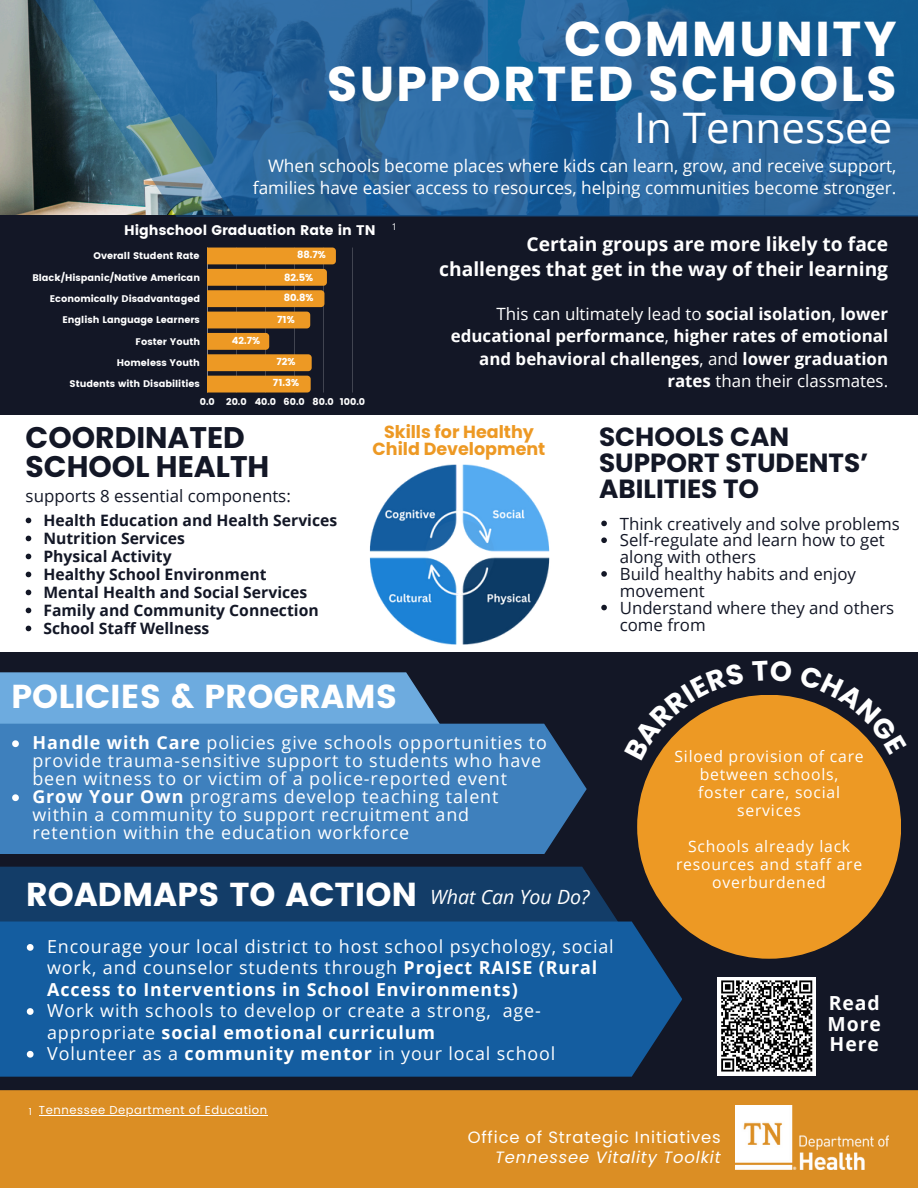
<style>
.page{position:relative;width:918px;height:1188px;background:#131726}
.page>*{position:absolute;margin:0;border:0;box-sizing:border-box;transform-origin:0 0}
.t1{font:700 48.9px/45px "Poppins";letter-spacing:.05em;color:#fff;text-align:right}
.t2{font:42.15px "Open Sans";color:#fff}
.t3{font:33.15px "Poppins";color:#fff}
.t4{font:700 29.85px/29.2px "Poppins";color:#131726}
.t5{font:700 26.25px/25.7px "Poppins";color:#131726}
.t6{font:italic 19.65px "Open Sans";color:#fff}
.t7{font:700 19.35px/20.2px "Open Sans";letter-spacing:.05em;color:#fff;text-align:justify}
.t8{font:700 19.2px/24.8px "Open Sans";color:#fff;text-align:right}
.t9{font:17.85px/18px "Open Sans";letter-spacing:.05em;color:#fff}
.t10{font:700 17.55px/16.8px "Poppins";color:#ed9924;text-align:center}
.t11{font:17.25px/22.5px "Open Sans";color:#fff;text-align:right}
.t12{font:700 16.95px/22.5px "Open Sans";color:#fff;text-align:right}
.t13{font:16.8px/16.8px "Open Sans";color:#131726}
.t14{font:16.35px/20.2px "Poppins";letter-spacing:.05em;color:#fff;text-align:right}
.t15{font:700 15.75px/18px "Open Sans";color:#131726}
.t16{font:15.75px/18px "Open Sans";letter-spacing:.05em;color:#fff;text-align:center}
.t17{font:13.95px "Poppins";color:#fff}
.t18{font:11.55px "Poppins";letter-spacing:.05em;color:#fff}
.t19{font:9.9px "Poppins";color:#fff}
.t20{font:9.75px "Poppins";color:#fff}
.t21{font:9.6px "Poppins";color:#fff}
.t22{font:9.3px "Open Sans";color:#fff}
.s1{font-weight:400}
.s2{font-weight:700}
.s3{font-style:italic}
</style>
<div class="page">
<svg style="left:0;top:0;width:918px;height:217px;background:#2d6694"></svg>
<div style="left:0;top:415px;width:918px;height:237px;background:#fff"></div>
<div style="left:0;top:867px;width:632px;height:55px;background:#133d68"></div>
<div style="left:0;top:922px;width:682px;height:155px;background:#145da0"></div>
<div style="left:637px;top:695px;width:264px;height:264px;background:#ed9924;border-radius:50%"></div>
<svg style="left:0;top:672px;width:453px;height:52px;background:#66a0d1"></svg>
<div style="left:0;top:724px;width:586px;height:130px;background:#3e80bd"></div>
<svg style="left:12px;top:740px;width:7px;height:7px"></svg>
<svg style="left:12px;top:794px;width:7px;height:7px"></svg>
<div style="left:0;top:1090px;width:918px;height:98px;background:#db8e24"></div>
<img style="left:735px;top:1105px;width:153px;height:65px">
<div style="left:717px;top:977px;width:99px;height:98px;background:#fff"></div>
<svg style="left:721px;top:980px;width:92px;height:92px"></svg>
<img style="left:369px;top:464px;width:181px;height:181px">
<hr style="left:352px;top:248px;width:1px;height:145px;background:#fff">
<svg style="left:207px;top:248px;width:129px;height:145px"></svg>
<svg style="left:27px;top:944px;width:7px;height:7px"></svg>
<svg style="left:27px;top:1008px;width:7px;height:7px"></svg>
<svg style="left:27px;top:1051px;width:7px;height:7px"></svg>
<hr style="left:39px;top:1115px;width:229px;height:1px;background:#fff">
<svg style="left:26px;top:518px;width:5px;height:5px"></svg>
<svg style="left:26px;top:536px;width:5px;height:5px"></svg>
<svg style="left:26px;top:554px;width:5px;height:5px"></svg>
<svg style="left:26px;top:572px;width:5px;height:5px"></svg>
<svg style="left:26px;top:590px;width:5px;height:5px"></svg>
<svg style="left:26px;top:608px;width:5px;height:5px"></svg>
<svg style="left:26px;top:626px;width:5px;height:5px"></svg>
<svg style="left:601px;top:521px;width:6px;height:5px"></svg>
<svg style="left:601px;top:537px;width:6px;height:6px"></svg>
<svg style="left:601px;top:571px;width:6px;height:6px"></svg>
<svg style="left:601px;top:605px;width:6px;height:5px"></svg>
<svg style="left:654px;top:697px;width:90px;height:64px"></svg>
<svg style="left:799px;top:698px;width:81px;height:57px"></svg>
<p class="t1" style="left:327px;top:16px;width:571px">COMMUNITY<br>SUPPORTED SCHOOLS</p>
<h4 class="t2" style="left:634px;top:98px;width:260px">In Tennessee</h4>
<h3 class="t11" style="left:253px;top:154px;width:645px">When schools become places where kids can learn, grow, and receive support, families have easier access to resources, helping communities become stronger.</h3>
<p class="t17" style="left:124px;top:222px;width:253px">Highschool Graduation Rate in TN</p>
<p class="t21" style="left:94px;top:250px;width:108px">Overall Student Rate</p>
<p class="t21" style="left:32px;top:272px;width:169px">Black/Hispanic/Native American</p>
<p class="t21" style="left:50px;top:293px;width:152px">Economically Disadvantaged</p>
<p class="t21" style="left:62px;top:314px;width:139px">English Language Learners</p>
<p class="t21" style="left:136px;top:336px;width:66px">Foster Youth</p>
<p class="t21" style="left:117px;top:357px;width:85px">Homeless Youth</p>
<p class="t21" style="left:70px;top:378px;width:132px">Students with Disabilities</p>
<p class="t19" style="left:232px;top:335px;width:30px">42.7%</p>
<p class="t19" style="left:297px;top:249px;width:30px">88.7%</p>
<p class="t19" style="left:284px;top:272px;width:30px">82.5%</p>
<h6 class="t19" style="left:284px;top:292px;width:31px">80.8%</h6>
<p class="t19" style="left:277px;top:313px;width:19px">71%</p>
<p class="t19" style="left:276px;top:355px;width:21px">72%</p>
<p class="t19" style="left:273px;top:377px;width:28px">71.3%</p>
<p class="t21" style="left:200px;top:396px;width:167px">0.0 20.0 40.0 60.0 80.0 100.0</p>
<p class="t22" style="left:392px;top:220px;width:7px">1</p>
<p class="t8" style="left:439px;top:232px;width:450px">Certain groups are more likely to face challenges that get in the way of their learning</p>
<p class="t12" style="left:451px;top:302px;width:439px"><span class="s1">This can ultimately lead to</span> social isolation<span class="s1">,</span> lower educational performance<span class="s1">,</span> higher rates of emotional and behavioral challenges<span class="s1">, and</span> lower graduation rates <span class="s1">than their classmates.</span></p>
<h3 class="t4" style="left:26px;top:423px;width:245px">COORDINATED<br>SCHOOL HEALTH</h3>
<p class="t13" style="left:26px;top:487px;width:267px">supports 8 essential components:</p>
<p class="t15" style="left:43px;top:510px;width:295px">Health Education and Health Services<br>Nutrition Services<br>Physical Activity<br>Healthy School Environment<br>Mental Health and Social Services<br>Family and Community Connection<br>School Staff Wellness</p>
<p class="t10" style="left:373px;top:424px;width:174px">Skills for Healthy<br>Child Development</p>
<h3 class="t5" style="left:599px;top:424px;width:271px">SCHOOLS CAN<br>SUPPORT STUDENTS’<br>ABILITIES TO</h3>
<p class="t13" style="left:620px;top:515px;width:282px">Think creatively and solve problems<br>Self-regulate and learn how to get along with others<br>Build healthy habits and enjoy movement<br>Understand where they and others come from</p>
<p class="t3" style="left:11px;top:677px;width:388px">POLICIES &amp; PROGRAMS</p>
<p class="t9" style="left:32px;top:733px;width:516px"><span class="s2">Handle with Care</span> policies give schools opportunities to provide trauma-sensitive support to students who have been witness to or victim of a police-reported event</p>
<p class="t9" style="left:32px;top:787px;width:468px"><span class="s2">Grow Your Own</span> programs develop teaching talent within a community to support recruitment and retention within the education workforce</p>
<p class="t3" style="left:26px;top:875px;width:393px">ROADMAPS TO ACTION</p>
<p class="t9" style="left:47px;top:935px;width:568px;line-height:21.3px">Encourage your local district to host school psychology, social work, and counselor students through <span class="s2">Project RAISE (Rural<br>Access to Interventions in School Environments)</span></p>
<p class="t9" style="left:47px;top:1000px;width:495px;line-height:21.3px">Work with schools to develop or create a strong, age&shy;appropriate <span class="s2">social emotional curriculum</span></p>
<p class="t9" style="left:47px;top:1044px;width:510px">Volunteer as a <span class="s2">community mentor</span> in your local school</p>
<h3 class="t6" style="left:430px;top:883px;width:161px">What Can You Do?</h3>
<p class="t20" style="left:29px;top:1104px;width:5px">1</p>
<p class="t18" style="left:39px;top:1102px;width:230px">Tennessee Department of Education</p>
<h1 class="t16" style="left:674px;top:747px;width:191px">Siloed provision of care between schools, foster care, social services</h1>
<h2 class="t16" style="left:676px;top:837px;width:188px">Schools already lack resources and staff are overburdened</h2>
<h5 class="t7" style="left:828px;top:993px;width:55px">Read More Here</h5>
<p class="t14" style="left:468px;top:1127px;width:255px">Office of Strategic Initiatives<br><span class="s3">Tennessee Vitality Toolkit</span></p>
</div>
